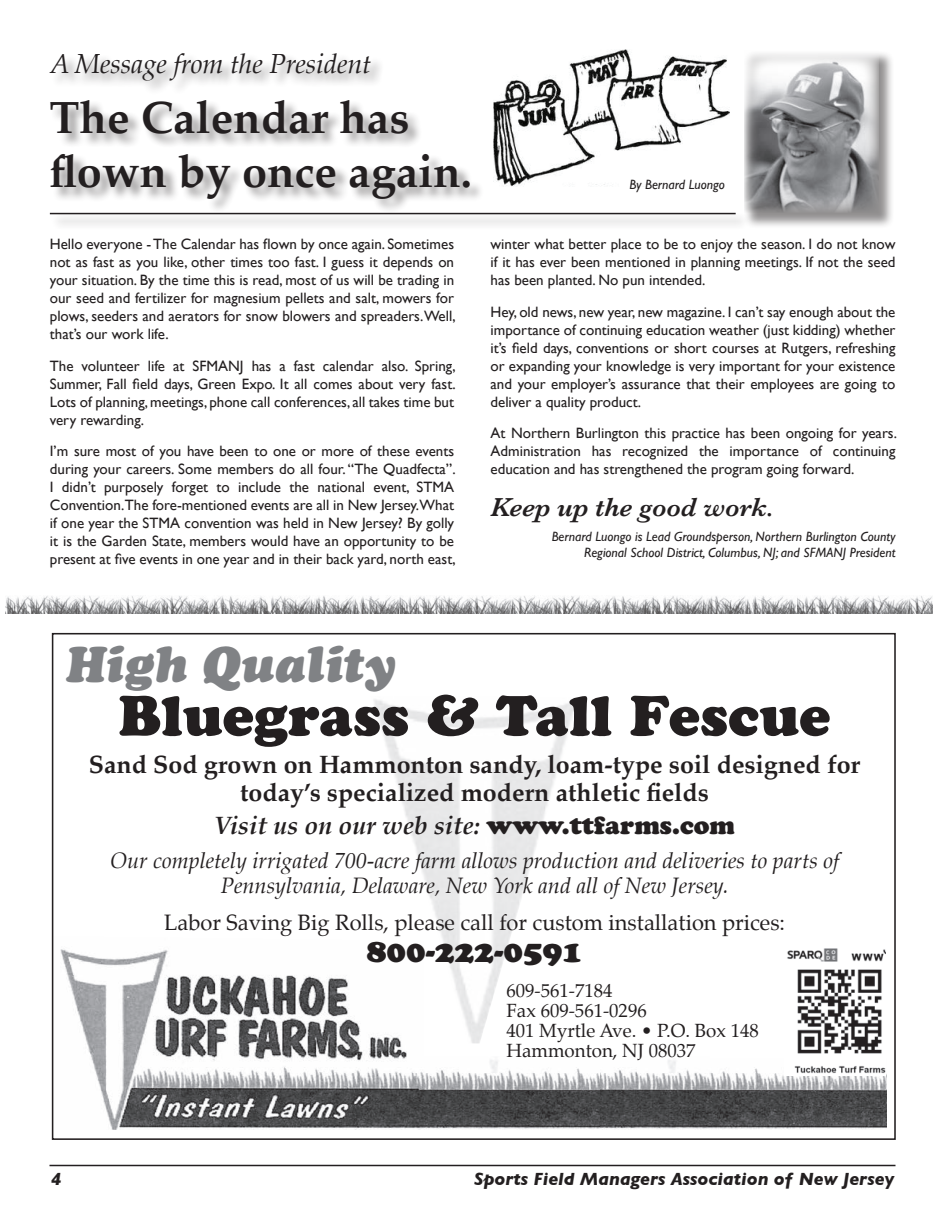
<style>
.page{position:relative;width:945px;height:1215px;background:#fff}
.page>*{position:absolute;margin:0;border:0;box-sizing:border-box;transform-origin:0 0}
.t1{font:56.1px "Cooper Black Std";color:#231f20}
.t2{font:italic 49.95px "Cooper Black Std";color:#808285}
.t3{font:700 45px/54px "Palatino";color:#231f20}
.t4{font:31.2px "Cooper Black Std";color:#231f20}
.t5{font:italic 27px "Palatino";letter-spacing:-.005em;color:#231f20}
.t6{font:italic 600 27px "Baskerville";color:#231f20}
.t7{font:700 24.9px/28px "Palatino";color:#231f20;text-align:center}
.t8{font:italic 700 24.9px "Palatino";color:#231f20}
.t9{font:italic 21.9px/24.9px "Palatino";color:#231f20;text-align:center}
.t10{font:21.9px "Palatino";color:#231f20}
.t11{font:18.75px/20.2px "Palatino";color:#231f20}
.t12{font:italic 700 18px "Gill Sans";color:#231f20}
.t13{font:15px/18px "Gill Sans";color:#231f20;text-align:justify}
.t14{font:italic 13.5px/16.2px "Gill Sans";color:#231f20;text-align:right}
.s1{font-family:"Cooper Black Std";font-weight:400;font-style:normal}
</style>
<div class="page">
<hr style="left:50px;top:1165px;width:846px;height:1px;background:#231f20">
<img style="left:494px;top:50px;width:236px;height:136px">
<div style="left:744px;top:50px;width:151px;height:179px;background:#231f20;opacity:.5"></div>
<img style="left:744px;top:51px;width:135px;height:162px">
<div style="left:50px;top:53px;width:335px;height:42px;background:#231f20;opacity:.5"></div>
<div style="left:50px;top:212px;width:701px;height:18px;background:#231f20;opacity:.5"></div>
<hr style="left:50px;top:213px;width:686px;height:1px;background:#231f20">
<img style="left:60px;top:936px;width:541px;height:194px">
<img style="left:601px;top:1060px;width:285px;height:69px">
<img style="left:784px;top:948px;width:102px;height:127px">
<div style="left:50px;top:100px;width:435px;height:114px;background:#231f20;opacity:.5"></div>
<img style="left:5px;top:595px;width:927px;height:19px">
<h3 class="t5" style="left:50px;top:41px;width:323px">A Message from the President</h3>
<h3 class="t3" style="left:50px;top:90px;width:424px">The Calendar has flown by once again.</h3>
<p class="t13" style="left:50px;top:235px;width:407px">Hello everyone - The Calendar has flown by once again. Sometimes not as fast as you like, other times too fast. I guess it depends on your situation. By the time this is read, most of us will be trading in our seed and fertilizer for magnesium pellets and salt, mowers for plows, seeders and aerators for snow blowers and spreaders. Well, that’s our work life.</p>
<p class="t13" style="left:50px;top:356px;width:407px">The volunteer life at SFMANJ has a fast calendar also. Spring, Summer, Fall field days, Green Expo. It all comes about very fast.<br>Lots of planning, meetings, phone call conferences, all takes time but very rewarding.</p>
<p class="t13" style="left:50px;top:442px;width:407px">I’m sure most of you have been to one or more of these events during your careers. Some members do all four. “The Quadfecta”.<br>I didn’t purposely forget to include the national event, STMA Convention.The fore-mentioned events are all in New Jersey.What if one year the STMA convention was held in New Jersey? By golly it is the Garden State, members would have an opportunity to be present at five events in one year and in their back yard, north east,</p>
<p class="t14" style="left:629px;top:176px;width:97px">By Bernard Luongo</p>
<p class="t13" style="left:490px;top:235px;width:407px">winter what better place to be to enjoy the season. I do not know if it has ever been mentioned in planning meetings. If not the seed has been planted. No pun intended.</p>
<p class="t13" style="left:490px;top:302px;width:407px">Hey, old news, new year, new magazine. I can’t say enough about the importance of continuing education weather (just kidding) whether it’s field days, conventions or short courses at Rutgers, refreshing or expanding your knowledge is very important for your existence and your employer’s assurance that their employees are going to deliver a quality product.</p>
<p class="t13" style="left:490px;top:424px;width:408px">At Northern Burlington this practice has been ongoing for years.<br>Administration has recognized the importance of continuing education and has strengthened the program going forward.</p>
<h3 class="t6" style="left:490px;top:489px;width:285px">Keep up the good work.</h3>
<p class="t14" style="left:552px;top:529px;width:345px">Bernard Luongo is Lead Groundsperson, Northern Burlington County<br>Regional School District, Columbus, NJ; and SFMANJ President</p>
<h2 class="t2" style="left:65px;top:634px;width:331px">High Quality</h2>
<h1 class="t1" style="left:119px;top:682px;width:713px">Bluegrass &amp; Tall Fescue</h1>
<h3 class="t7" style="left:89px;top:750px;width:773px">Sand Sod grown on Hammonton sandy, loam-type soil designed for today’s specialized modern athletic fields</h3>
<h3 class="t8" style="left:214px;top:805px;width:522px">Visit us on our web site: <span class="s1">www.ttfarms.com</span></h3>
<h3 class="t9" style="left:110px;top:848px;width:731px">Our completely irrigated 700-acre farm allows production and deliveries to parts of<br>Pennsylvania, Delaware, New York and all of New Jersey.</h3>
<h3 class="t10" style="left:164px;top:905px;width:623px">Labor Saving Big Rolls, please call for custom installation prices:</h3>
<h3 class="t4" style="left:367px;top:932px;width:217px">800-222-0591</h3>
<p class="t11" style="left:507px;top:980px;width:254px">609-561-7184<br>Fax 609-561-0296<br>401 Myrtle Ave. • P.O. Box 148<br>Hammonton, NJ 08037</p>
<p class="t12" style="left:51px;top:1168px;width:12px">4</p>
<p class="t12" style="left:474px;top:1168px;width:421px">Sports Field Managers Association of New Jersey</p>
</div>
